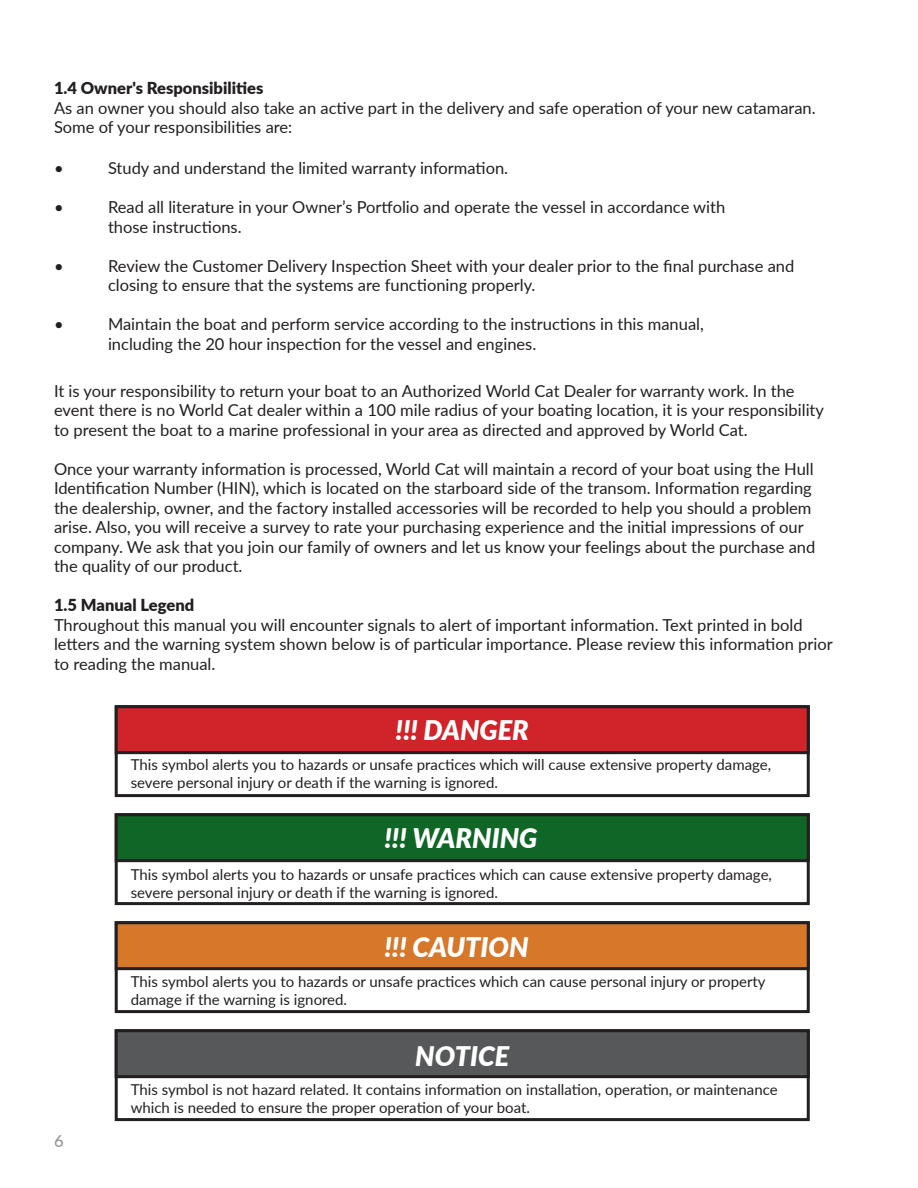
<style>
.page{position:relative;width:918px;height:1188px;background:#fff}
.page>*{position:absolute;margin:0;border:0;box-sizing:border-box;transform-origin:0 0}
.t1{font:italic 900 27px "Lato";color:#fff}
.t2{font:16.5px/19.5px "Lato";color:#231f20}
.t3{font:900 16.5px "Lato";color:#231f20}
.t4{font:500 16.5px "Lato";color:#939598}
.t5{font:15px/18px "Lato";color:#231f20}
</style>
<div class="page">
<svg style="left:114px;top:756px;width:696px;height:42px"></svg>
<svg style="left:114px;top:705px;width:696px;height:51px;background:#bd2b31"></svg>
<svg style="left:114px;top:864px;width:696px;height:42px"></svg>
<svg style="left:114px;top:813px;width:696px;height:51px;background:#1c632e"></svg>
<svg style="left:114px;top:972px;width:696px;height:42px"></svg>
<svg style="left:114px;top:921px;width:696px;height:51px;background:#c17130"></svg>
<svg style="left:114px;top:1080px;width:696px;height:42px"></svg>
<svg style="left:114px;top:1029px;width:696px;height:51px;background:#575759"></svg>
<p class="t3" style="left:54px;top:76px;width:211px">1.4 Owner's Responsibilities</p>
<p class="t2" style="left:54px;top:97px;width:763px">As an owner you should also take an active part in the delivery and safe operation of your new catamaran.<br>Some of your responsibilities are:</p>
<p class="t2" style="left:54px;top:158px;width:11px">•</p>
<p class="t2" style="left:108px;top:158px;width:402px">Study and understand the limited warranty information.</p>
<p class="t2" style="left:54px;top:197px;width:11px">•</p>
<p class="t2" style="left:108px;top:197px;width:619px">Read all literature in your Owner’s Portfolio and operate the vessel in accordance with those instructions.</p>
<p class="t2" style="left:54px;top:255px;width:11px">•</p>
<p class="t2" style="left:108px;top:255px;width:688px">Review the Customer Delivery Inspection Sheet with your dealer prior to the final purchase and closing to ensure that the systems are functioning properly.</p>
<p class="t2" style="left:54px;top:314px;width:11px">•</p>
<p class="t2" style="left:108px;top:314px;width:597px">Maintain the boat and perform service according to the instructions in this manual, including the 20 hour inspection for the vessel and engines.</p>
<p class="t2" style="left:54px;top:380px;width:772px">It is your responsibility to return your boat to an Authorized World Cat Dealer for warranty work. In the event there is no World Cat dealer within a 100 mile radius of your boating location, it is your responsibility to present the boat to a marine professional in your area as directed and approved by World Cat.</p>
<p class="t2" style="left:54px;top:458px;width:763px">Once your warranty information is processed, World Cat will maintain a record of your boat using the Hull Identification Number (HIN), which is located on the starboard side of the transom. Information regarding the dealership, owner, and the factory installed accessories will be recorded to help you should a problem arise. Also, you will receive a survey to rate your purchasing experience and the initial impressions of our company. We ask that you join our family of owners and let us know your feelings about the purchase and the quality of our product.</p>
<p class="t3" style="left:54px;top:593px;width:142px">1.5 Manual Legend</p>
<p class="t2" style="left:54px;top:614px;width:780px">Throughout this manual you will encounter signals to alert of important information. Text printed in bold letters and the warning system shown below is of particular importance. Please review this information prior to reading the manual.</p>
<p class="t4" style="left:54px;top:1129px;width:11px">6</p>
<h1 class="t1" style="left:396px;top:710px;width:135px">!!! DANGER</h1>
<p class="t5" style="left:131px;top:754px;width:642px">This symbol alerts you to hazards or unsafe practices which will cause extensive property damage, severe personal injury or death if the warning is ignored.</p>
<h1 class="t1" style="left:384px;top:818px;width:154px">!!! WARNING</h1>
<p class="t5" style="left:131px;top:865px;width:643px">This symbol alerts you to hazards or unsafe practices which can cause extensive property damage, severe personal injury or death if the warning is ignored.</p>
<h1 class="t1" style="left:384px;top:926px;width:146px">!!! CAUTION</h1>
<p class="t5" style="left:131px;top:971px;width:636px">This symbol alerts you to hazards or unsafe practices which can cause personal injury or property damage if the warning is ignored.</p>
<h1 class="t1" style="left:415px;top:1036px;width:95px">NOTICE</h1>
<p class="t5" style="left:131px;top:1080px;width:648px">This symbol is not hazard related. It contains information on installation, operation, or maintenance which is needed to ensure the proper operation of your boat.</p>
</div>
